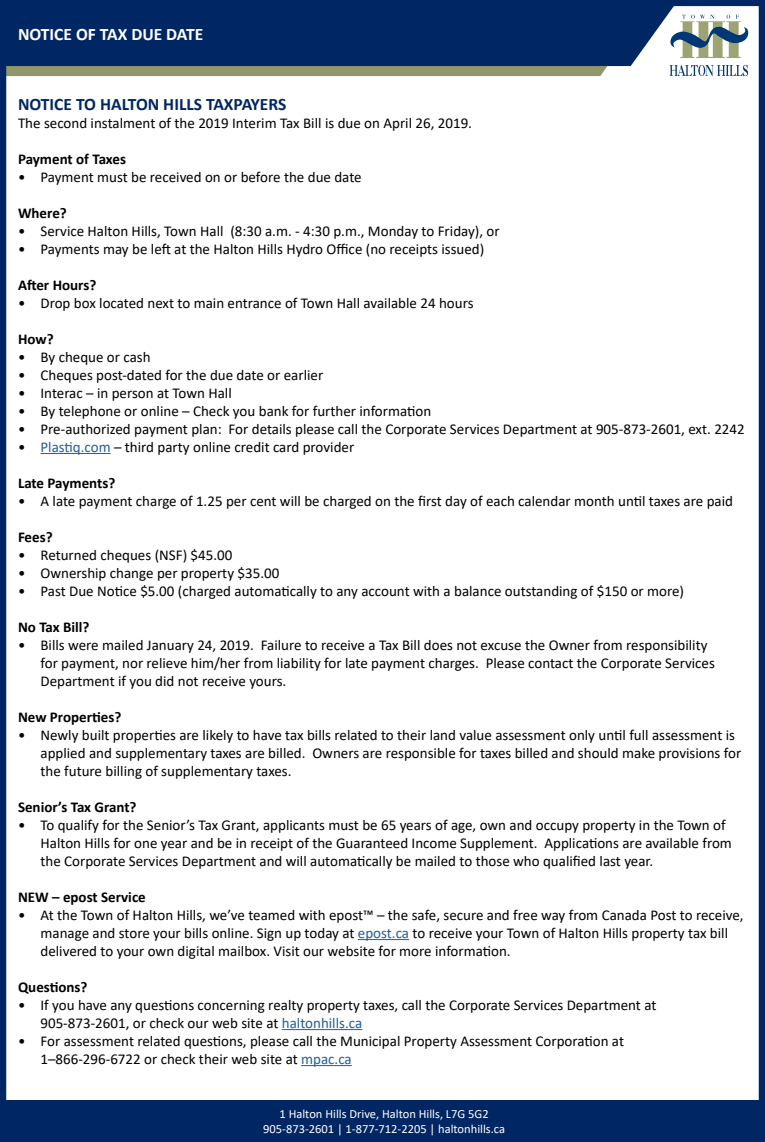
<style>
.page{position:relative;width:765px;height:1142px;background:#fff}
.page>*{position:absolute;margin:0;border:0;box-sizing:border-box;transform-origin:0 0}
.t1{font:700 17.5px "Calibri";color:#002664}
.t2{font:700 17.5px "Calibri";color:#fff}
.t3{font:15px/18px "Calibri";color:#000}
.t4{font:700 15px "Calibri";color:#000}
.t5{font:12.5px/15px "Calibri";color:#fff;text-align:center}
.s1{color:#215e9e}
</style>
<div class="page">
<svg style="left:6px;top:66px;width:753px;height:10px;fill:#90986b"></svg>
<svg style="left:6px;top:0;width:753px;height:66px;fill:#002664"></svg>
<div style="left:0;top:1100px;width:765px;height:42px;background:#002664"></div>
<div style="left:759px;top:0;width:6px;height:1142px;background:#002664"></div>
<div style="left:0;top:0;width:6px;height:1142px;background:#002664"></div>
<hr style="left:41px;top:453px;width:70px;height:1px;background:#215e9e">
<hr style="left:358px;top:939px;width:51px;height:1px;background:#215e9e">
<hr style="left:282px;top:1029px;width:80px;height:1px;background:#215e9e">
<hr style="left:301px;top:1065px;width:51px;height:1px;background:#215e9e">
<p class="t2" style="left:18px;top:21px;width:187px">NOTICE OF TAX DUE DATE</p>
<p class="t1" style="left:18px;top:92px;width:270px">NOTICE TO HALTON HILLS TAXPAYERS</p>
<p class="t3" style="left:18px;top:113px;width:456px">The second instalment of the 2019 Interim Tax Bill is due on April 26, 2019.</p>
<p class="t4" style="left:18px;top:148px;width:110px">Payment of Taxes</p>
<p class="t3" style="left:18px;top:167px;width:345px">• Payment must be received on or before the due date</p>
<p class="t4" style="left:18px;top:202px;width:50px">Where?</p>
<p class="t3" style="left:18px;top:221px;width:483px">• Service Halton Hills, Town Hall (8:30 a.m. - 4:30 p.m., Monday to Friday), or</p>
<p class="t3" style="left:18px;top:239px;width:468px">• Payments may be left at the Halton Hills Hydro Office (no receipts issued)</p>
<p class="t4" style="left:18px;top:274px;width:80px">After Hours?</p>
<p class="t3" style="left:18px;top:293px;width:457px">• Drop box located next to main entrance of Town Hall available 24 hours</p>
<p class="t4" style="left:18px;top:328px;width:37px">How?</p>
<p class="t3" style="left:18px;top:347px;width:134px">• By cheque or cash</p>
<p class="t3" style="left:18px;top:365px;width:307px">• Cheques post-dated for the due date or earlier</p>
<p class="t3" style="left:18px;top:383px;width:215px">• Interac – in person at Town Hall</p>
<p class="t3" style="left:18px;top:401px;width:415px">• By telephone or online – Check you bank for further information</p>
<p class="t3" style="left:18px;top:419px;width:728px">• Pre-authorized payment plan: For details please call the Corporate Services Department at 905-873-2601, ext. 2242</p>
<p class="t3" style="left:18px;top:437px;width:338px">• <span class="s1">Plastiq.com</span> – third party online credit card provider</p>
<p class="t4" style="left:18px;top:472px;width:99px">Late Payments?</p>
<p class="t3" style="left:18px;top:491px;width:717px">• A late payment charge of 1.25 per cent will be charged on the first day of each calendar month until taxes are paid</p>
<p class="t4" style="left:18px;top:526px;width:36px">Fees?</p>
<p class="t3" style="left:18px;top:545px;width:216px">• Returned cheques (NSF) $45.00</p>
<p class="t3" style="left:18px;top:563px;width:263px">• Ownership change per property $35.00</p>
<p class="t3" style="left:18px;top:581px;width:668px">• Past Due Notice $5.00 (charged automatically to any account with a balance outstanding of $150 or more)</p>
<p class="t4" style="left:18px;top:616px;width:73px">No Tax Bill?</p>
<p class="t3" style="left:41px;top:635px;width:676px;text-indent:-23px">• Bills were mailed January 24, 2019. Failure to receive a Tax Bill does not excuse the Owner from responsibility for payment, nor relieve him/her from liability for late payment charges. Please contact the Corporate Services<br>Department if you did not receive yours.</p>
<p class="t4" style="left:18px;top:706px;width:105px">New Properties?</p>
<p class="t3" style="left:41px;top:725px;width:702px;text-indent:-23px">• Newly built properties are likely to have tax bills related to their land value assessment only until full assessment is applied and supplementary taxes are billed. Owners are responsible for taxes billed and should make provisions for the future billing of supplementary taxes.</p>
<p class="t4" style="left:18px;top:796px;width:120px">Senior’s Tax Grant?</p>
<p class="t3" style="left:41px;top:815px;width:693px;text-indent:-23px">• To qualify for the Senior’s Tax Grant, applicants must be 65 years of age, own and occupy property in the Town of<br>Halton Hills for one year and be in receipt of the Guaranteed Income Supplement. Applications are available from the Corporate Services Department and will automatically be mailed to those who qualified last year.</p>
<p class="t4" style="left:18px;top:886px;width:129px">NEW – epost Service</p>
<p class="t3" style="left:41px;top:905px;width:705px;text-indent:-23px">• At the Town of Halton Hills, we’ve teamed with epost™ – the safe, secure and free way from Canada Post to receive, manage and store your bills online. Sign up today at <span class="s1">epost.ca</span> to receive your Town of Halton Hills property tax bill delivered to your own digital mailbox. Visit our website for more information.</p>
<p class="t4" style="left:18px;top:976px;width:71px">Questions?</p>
<p class="t3" style="left:41px;top:995px;width:617px;text-indent:-23px">• If you have any questions concerning realty property taxes, call the Corporate Services Department at<br>905-873-2601, or check our web site at <span class="s1">haltonhills.ca</span></p>
<p class="t3" style="left:41px;top:1031px;width:585px;text-indent:-23px">• For assessment related questions, please call the Municipal Property Assessment Corporation at<br>1–866-296-6722 or check their web site at <span class="s1">mpac.ca</span></p>
<p class="t5" style="left:263px;top:1106px;width:244px">1 Halton Hills Drive, Halton Hills, L7G 5G2<br>905-873-2601 | 1-877-712-2205 | haltonhills.ca</p>
</div>
